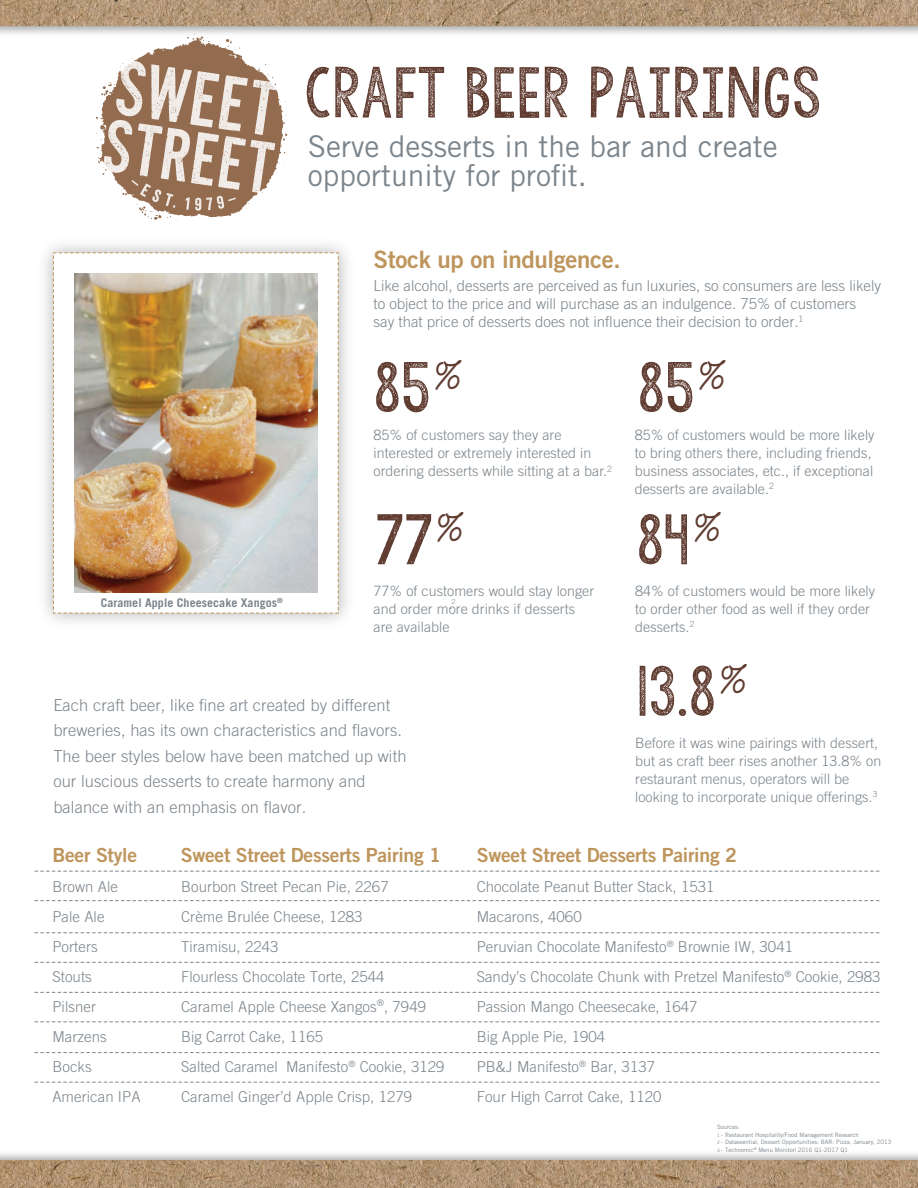
<style>
.page{position:relative;width:918px;height:1188px;background:#fff}
.page>*{position:absolute;margin:0;border:0;box-sizing:border-box;transform-origin:0 0}
.t1{font:57px "KG Allof Me";color:#603c31}
.t2{font:45.75px "Handsome";color:#603c31}
.t3{font:30px/28.5px "Trade Gothic LT Std";color:#7c858c}
.t4{font:24px "Trade Gothic LT Std Bd 2";letter-spacing:-.015em;color:#be955c}
.t5{font:19.5px "Trade Gothic LT Std Bd 2";letter-spacing:-.015em;color:#be955c}
.t6{font:300 16.5px/25.5px "Trade Gothic LT Std";letter-spacing:.005em;color:#7c858c}
.t7{font:300 15px/18px "Trade Gothic LT Std";letter-spacing:.005em;color:#7c858c}
.t8{font:300 14.25px/18px "Trade Gothic LT Std";letter-spacing:.005em;color:#7c858c}
.t9{font:700 12px "Trade Gothic LT Std";letter-spacing:.005em;color:#7c858c}
.t10{font:6px/7.5px "Trade Gothic LT Std";color:#7c858c}
.s1{font-size:4.5px}
</style>
<div class="page">
<img style="left:45px;top:244px;width:303px;height:378px">
<div style="left:53px;top:253px;width:285px;height:360px;background:#fff"></div>
<img style="left:74px;top:274px;width:243px;height:318px">
<svg style="left:96px;top:39px;width:191px;height:182px"></svg>
<svg style="left:35px;top:900px;width:845px;height:1px"></svg>
<svg style="left:35px;top:871px;width:845px;height:1px"></svg>
<svg style="left:35px;top:962px;width:845px;height:1px"></svg>
<svg style="left:35px;top:933px;width:845px;height:1px"></svg>
<svg style="left:35px;top:1022px;width:845px;height:1px"></svg>
<svg style="left:35px;top:992px;width:845px;height:1px"></svg>
<svg style="left:35px;top:1082px;width:845px;height:1px"></svg>
<svg style="left:35px;top:1052px;width:845px;height:1px"></svg>
<img style="left:0;top:1153px;width:918px;height:8px">
<img style="left:0;top:1161px;width:918px;height:27px">
<img style="left:0;top:26px;width:918px;height:13px">
<img style="left:0;top:0;width:918px;height:26px">
<h1 class="t1" style="left:304px;top:55px;width:518px">CRAFT BEER PAIRINGS</h1>
<h3 class="t3" style="left:308px;top:132px;width:471px">Serve desserts in the bar and create opportunity for profit.</h3>
<h3 class="t4" style="left:374px;top:245px;width:249px">Stock up on indulgence.</h3>
<p class="t7" style="left:374px;top:276px;width:509px">Like alcohol, desserts are perceived as fun luxuries, so consumers are less likely to object to the price and will purchase as an indulgence. 75% of customers<br>say that price of desserts does not influence their decision to order.<sup>1</sup></p>
<h1 class="t1" style="left:374px;top:349px;width:59px">85</h1>
<h2 class="t2" style="left:431px;top:349px;width:37px">%</h2>
<h1 class="t1" style="left:638px;top:349px;width:59px">85</h1>
<h2 class="t2" style="left:695px;top:349px;width:37px">%</h2>
<p class="t8" style="left:635px;top:426px;width:241px">85% of customers would be more likely to bring others there, including friends, business associates, etc., if exceptional desserts are available.<sup>2</sup></p>
<p class="t8" style="left:374px;top:426px;width:240px">85% of customers say they are interested or extremely interested in ordering desserts while sitting at a bar.<sup>2</sup></p>
<p class="t9" style="left:101px;top:595px;width:184px">Caramel Apple Cheesecake Xangos<sup>®</sup></p>
<h1 class="t1" style="left:375px;top:502px;width:59px">77</h1>
<h2 class="t2" style="left:433px;top:501px;width:37px">%</h2>
<p class="t8" style="left:374px;top:582px;width:222px">77% of customers would stay longer and order more drinks if desserts are available</p>
<p class="t8" style="left:449px;top:595px;width:9px">.<sup>2</sup></p>
<h1 class="t1" style="left:637px;top:502px;width:55px">84</h1>
<h2 class="t2" style="left:690px;top:501px;width:37px">%</h2>
<p class="t8" style="left:635px;top:582px;width:241px">84% of customers would be more likely to order other food as well if they order desserts.<sup>2</sup></p>
<h1 class="t1" style="left:637px;top:653px;width:81px">13.8</h1>
<h2 class="t2" style="left:716px;top:653px;width:37px">%</h2>
<p class="t6" style="left:53px;top:692px;width:355px">Each craft beer, like fine art created by different breweries, has its own characteristics and flavors.<br>The beer styles below have been matched up with our luscious desserts to create harmony and balance with an emphasis on flavor.</p>
<h3 class="t5" style="left:52px;top:843px;width:86px">Beer Style</h3>
<h3 class="t5" style="left:181px;top:843px;width:262px">Sweet Street Desserts Pairing 1</h3>
<h3 class="t5" style="left:477px;top:843px;width:262px">Sweet Street Desserts Pairing 2</h3>
<p class="t7" style="left:52px;top:878px;width:67px">Brown Ale</p>
<p class="t7" style="left:181px;top:878px;width:209px">Bourbon Street Pecan Pie, 2267</p>
<p class="t7" style="left:477px;top:878px;width:239px">Chocolate Peanut Butter Stack, 1531</p>
<p class="t7" style="left:52px;top:908px;width:54px">Pale Ale</p>
<p class="t7" style="left:181px;top:908px;width:183px">Crème Brulée Cheese, 1283</p>
<p class="t7" style="left:477px;top:908px;width:106px">Macarons, 4060</p>
<p class="t7" style="left:52px;top:938px;width:47px">Porters</p>
<p class="t7" style="left:181px;top:938px;width:99px">Tiramisu, 2243</p>
<p class="t7" style="left:477px;top:938px;width:318px">Peruvian Chocolate Manifesto<sup>®</sup> Brownie IW, 3041</p>
<p class="t7" style="left:52px;top:968px;width:41px">Stouts</p>
<p class="t7" style="left:181px;top:968px;width:205px">Flourless Chocolate Torte, 2544</p>
<p class="t7" style="left:477px;top:968px;width:405px">Sandy’s Chocolate Chunk with Pretzel Manifesto<sup>®</sup> Cookie, 2983</p>
<p class="t7" style="left:52px;top:998px;width:45px">Pilsner</p>
<p class="t7" style="left:181px;top:998px;width:247px">Caramel Apple Cheese Xangos<sup>®</sup>, 7949</p>
<p class="t7" style="left:477px;top:998px;width:222px">Passion Mango Cheesecake, 1647</p>
<p class="t7" style="left:52px;top:1028px;width:56px">Marzens</p>
<p class="t7" style="left:181px;top:1028px;width:144px">Big Carrot Cake, 1165</p>
<p class="t7" style="left:477px;top:1028px;width:130px">Big Apple Pie, 1904</p>
<p class="t7" style="left:52px;top:1058px;width:41px">Bocks</p>
<p class="t7" style="left:181px;top:1058px;width:265px">Salted Caramel Manifesto<sup>®</sup> Cookie, 3129</p>
<p class="t7" style="left:477px;top:1058px;width:180px">PB&amp;J Manifesto<sup>®</sup> Bar, 3137</p>
<p class="t7" style="left:52px;top:1088px;width:90px">American IPA</p>
<p class="t7" style="left:181px;top:1088px;width:233px">Caramel Ginger’d Apple Crisp, 1279</p>
<p class="t7" style="left:477px;top:1088px;width:186px">Four High Carrot Cake, 1120</p>
<p class="t8" style="left:635px;top:733px;width:248px">Before it was wine pairings with dessert, but as craft beer rises another 13.8% on restaurant menus, operators will be looking to incorporate unique offerings.<sup>3</sup></p>
<p class="t10" style="left:717px;top:1123px;width:176px">Sources:<br><span class="s1">1</span> - Restaurant Hospitality/Food Management Research<br><span class="s1">2</span> - Datassential, Dessert Opportunities: BAR: Pizza, January, 2013<br><span class="s1">3</span> - Technomic<sup>®</sup> Menu Monitor| 2016 Q1-2017 Q1</p>
</div>
